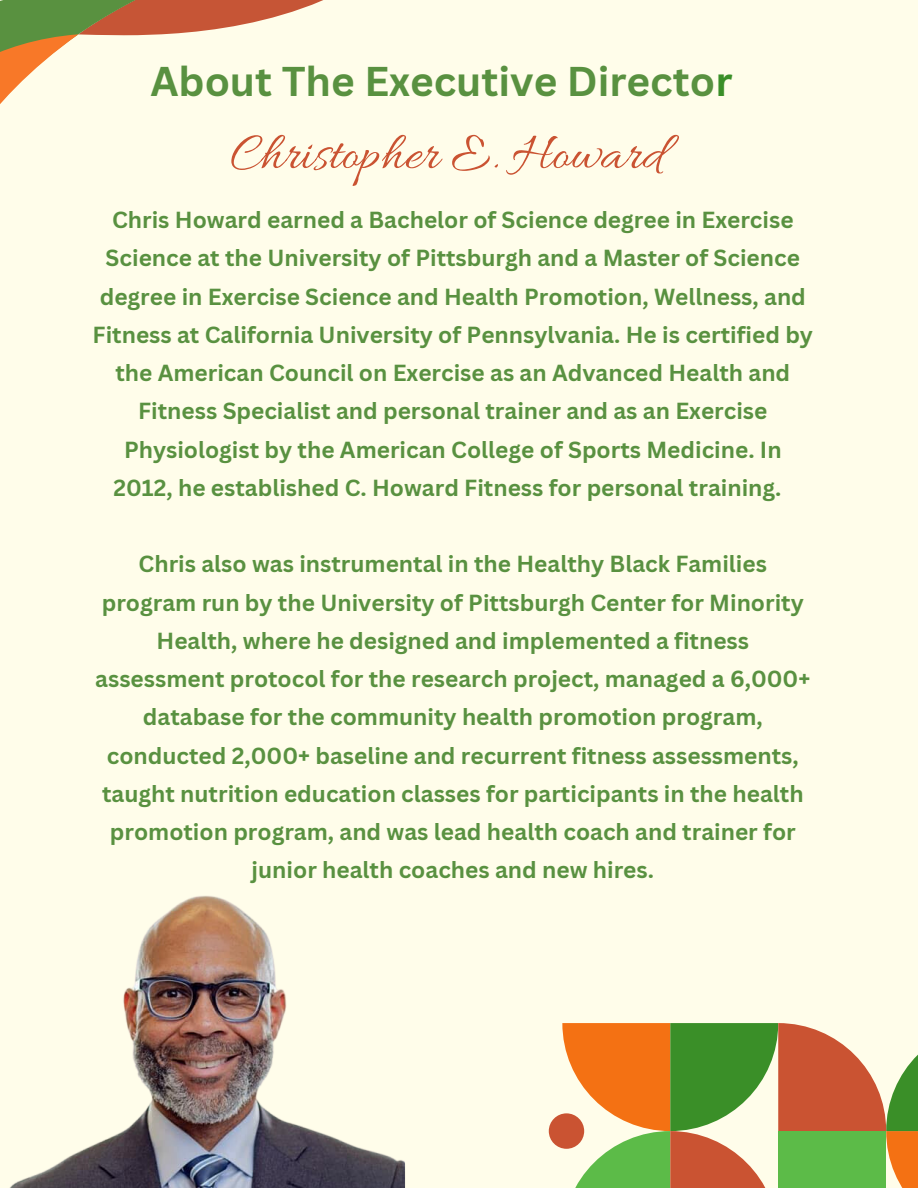
<style>
.page{position:relative;width:918px;height:1188px;background:#fffdea}
.page>*{position:absolute;margin:0;border:0;box-sizing:border-box;transform-origin:0 0}
.t1{font:54px "Allura";color:#ca5332}
.t2{font:700 40.5px "Canva Sans";color:#599140}
.t3{font:700 22.65px/38.2px "Canva Sans";color:#599140;text-align:center}
.s1{color:#3a8f28}
</style>
<div class="page">
<img style="left:10px;top:896px;width:395px;height:292px">
<svg style="left:562px;top:1023px;width:356px;height:165px"></svg>
<div style="left:778px;top:1131px;width:108px;height:57px;background:#5cbb48"></div>
<div style="left:549px;top:1113px;width:35px;height:36px;background:#ca5332;border-radius:50%"></div>
<svg style="left:171px;top:0;width:152px;height:34px;fill:#c65536"></svg>
<svg style="left:0;top:0;width:171px;height:36px;background:#857c3f"></svg>
<svg style="left:0;top:34px;width:79px;height:70px"></svg>
<p class="t2" style="left:150px;top:53px;width:584px">About The Executive Directo<span class="s1">r</span></p>
<p class="t1" style="left:230px;top:124px;width:434px">Christopher E. Howard</p>
<p class="t3" style="left:93px;top:200px;width:722px">Chris Howard earned a Bachelor of Science degree in Exercise Science at the University of Pittsburgh and a Master of Science degree in Exercise Science and Health Promotion, Wellness, and Fitness at California University of Pennsylvania. He is certified by the American Council on Exercise as an Advanced Health and Fitness Specialist and personal trainer and as an Exercise Physiologist by the American College of Sports Medicine. In 2012, he established C. Howard Fitness for personal training.</p>
<p class="t3" style="left:95px;top:544px;width:717px">Chris also was instrumental in the Healthy Black Families program run by the University of Pittsburgh Center for Minority Health, where he designed and implemented a fitness assessment protocol for the research project, managed a 6,000+ database for the community health promotion program, conducted 2,000+ baseline and recurrent fitness assessments, taught nutrition education classes for participants in the health promotion program, and was lead health coach and trainer for junior health coaches and new hires.</p>
</div>
